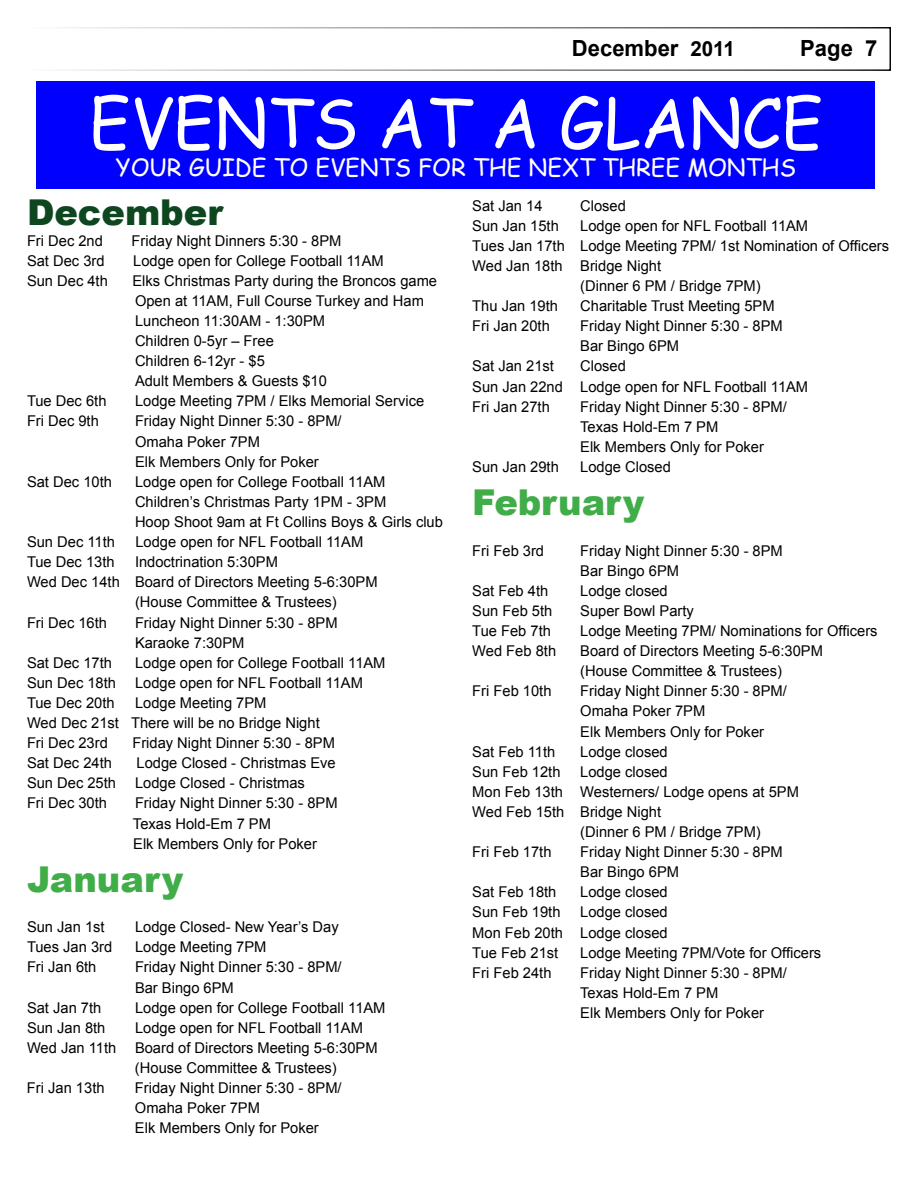
<style>
.page{position:relative;width:918px;height:1188px;background:#fff}
.page>*{position:absolute;margin:0;border:0;box-sizing:border-box;transform-origin:0 0}
.t1{font:67.5px "Comic Sans MS";color:#fff}
.t2{font:900 35.7px "Arial";color:#41ad49}
.t3{font:900 35.7px "Arial";color:#0e4620}
.t4{font:23.7px "Comic Sans MS";color:#fff}
.t5{font:700 22.35px "Arial";color:#000}
.t6{font:14.85px/20.1px "Arial";color:#000}
.s1{font-size:20.85px}
</style>
<div class="page">
<div style="left:27px;top:27px;width:864px;height:44px;border:2px solid #fff"></div>
<div style="left:37px;top:81px;width:838px;height:108px;background:#00f"></div>
<h3 class="t5" style="left:572px;top:34px;width:165px">December <span class="s1">2011</span></h3>
<h3 class="t5" style="left:800px;top:34px;width:79px">Page 7</h3>
<h1 class="t1" style="left:89px;top:73px;width:735px">EVENTS AT A GLANCE</h1>
<h3 class="t4" style="left:116px;top:150px;width:682px">YOUR GUIDE TO EVENTS FOR THE NEXT THREE MONTHS</h3>
<h2 class="t3" style="left:27px;top:187px;width:198px">December</h2>
<p class="t6" style="left:27px;top:230px;width:77px">Fri Dec 2nd</p>
<p class="t6" style="left:132px;top:230px;width:211px">Friday Night Dinners 5:30 - 8PM</p>
<p class="t6" style="left:27px;top:251px;width:79px">Sat Dec 3rd</p>
<p class="t6" style="left:133px;top:251px;width:252px">Lodge open for College Football 11AM</p>
<p class="t6" style="left:27px;top:271px;width:82px">Sun Dec 4th</p>
<p class="t6" style="left:132px;top:271px;width:306px">Elks Christmas Party during the Broncos game<br>Open at 11AM, Full Course Turkey and Ham<br>Luncheon 11:30AM - 1:30PM<br>Children 0-5yr – Free<br>Children 6-12yr - $5<br>Adult Members &amp; Guests $10</p>
<p class="t6" style="left:27px;top:391px;width:81px">Tue Dec 6th</p>
<p class="t6" style="left:135px;top:391px;width:291px">Lodge Meeting 7PM / Elks Memorial Service</p>
<p class="t6" style="left:27px;top:411px;width:73px">Fri Dec 9th</p>
<p class="t6" style="left:135px;top:411px;width:208px">Friday Night Dinner 5:30 - 8PM/<br>Omaha Poker 7PM<br>Elk Members Only for Poker</p>
<p class="t6" style="left:27px;top:472px;width:86px">Sat Dec 10th</p>
<p class="t6" style="left:135px;top:472px;width:310px">Lodge open for College Football 11AM<br>Children’s Christmas Party 1PM - 3PM<br>Hoop Shoot 9am at Ft Collins Boys &amp; Girls club</p>
<p class="t6" style="left:27px;top:532px;width:89px">Sun Dec 11th</p>
<p class="t6" style="left:135px;top:532px;width:229px">Lodge open for NFL Football 11AM</p>
<p class="t6" style="left:27px;top:552px;width:89px">Tue Dec 13th</p>
<p class="t6" style="left:135px;top:552px;width:144px">Indoctrination 5:30PM</p>
<p class="t6" style="left:27px;top:572px;width:352px">Wed Dec 14th Board of Directors Meeting 5-6:30PM</p>
<p class="t6" style="left:135px;top:592px;width:203px">(House Committee &amp; Trustees)</p>
<p class="t6" style="left:27px;top:612px;width:82px">Fri Dec 16th</p>
<p class="t6" style="left:135px;top:612px;width:204px">Friday Night Dinner 5:30 - 8PM<br>Karaoke 7:30PM</p>
<p class="t6" style="left:27px;top:653px;width:86px">Sat Dec 17th</p>
<p class="t6" style="left:135px;top:653px;width:252px">Lodge open for College Football 11AM</p>
<p class="t6" style="left:27px;top:673px;width:91px">Sun Dec 18th</p>
<p class="t6" style="left:135px;top:673px;width:229px">Lodge open for NFL Football 11AM</p>
<p class="t6" style="left:27px;top:693px;width:89px">Tue Dec 20th</p>
<p class="t6" style="left:27px;top:693px;width:294px;text-indent:108px">Lodge Meeting 7PM<br>Wed Dec 21st There will be no Bridge Night<br>Fri Dec 23rd</p>
<p class="t6" style="left:132px;top:733px;width:204px">Friday Night Dinner 5:30 - 8PM</p>
<p class="t6" style="left:27px;top:753px;width:86px">Sat Dec 24th</p>
<p class="t6" style="left:137px;top:753px;width:201px">Lodge Closed - Christmas Eve</p>
<p class="t6" style="left:27px;top:773px;width:91px">Sun Dec 25th</p>
<p class="t6" style="left:135px;top:773px;width:171px">Lodge Closed - Christmas</p>
<p class="t6" style="left:27px;top:793px;width:82px">Fri Dec 30th</p>
<p class="t6" style="left:133px;top:793px;width:206px">Friday Night Dinner 5:30 - 8PM<br>Texas Hold-Em 7 PM<br>Elk Members Only for Poker</p>
<h2 class="t2" style="left:27px;top:853px;width:158px">January</h2>
<p class="t6" style="left:27px;top:917px;width:79px">Sun Jan 1st</p>
<p class="t6" style="left:135px;top:917px;width:205px">Lodge Closed- New Year’s Day</p>
<p class="t6" style="left:27px;top:937px;width:87px">Tues Jan 3rd</p>
<p class="t6" style="left:135px;top:937px;width:133px">Lodge Meeting 7PM</p>
<p class="t6" style="left:27px;top:957px;width:71px">Fri Jan 6th</p>
<p class="t6" style="left:135px;top:957px;width:208px">Friday Night Dinner 5:30 - 8PM/<br>Bar Bingo 6PM</p>
<p class="t6" style="left:27px;top:998px;width:76px">Sat Jan 7th</p>
<p class="t6" style="left:135px;top:998px;width:252px">Lodge open for College Football 11AM</p>
<p class="t6" style="left:27px;top:1018px;width:80px">Sun Jan 8th</p>
<p class="t6" style="left:135px;top:1018px;width:229px">Lodge open for NFL Football 11AM</p>
<p class="t6" style="left:27px;top:1038px;width:91px">Wed Jan 11th</p>
<p class="t6" style="left:135px;top:1038px;width:244px">Board of Directors Meeting 5-6:30PM (House Committee &amp; Trustees)</p>
<p class="t6" style="left:27px;top:1078px;width:79px">Fri Jan 13th</p>
<p class="t6" style="left:135px;top:1078px;width:208px">Friday Night Dinner 5:30 - 8PM/<br>Omaha Poker 7PM<br>Elk Members Only for Poker</p>
<p class="t6" style="left:472px;top:196px;width:72px">Sat Jan 14</p>
<p class="t6" style="left:580px;top:196px;width:47px">Closed</p>
<p class="t6" style="left:472px;top:216px;width:88px">Sun Jan 15th</p>
<p class="t6" style="left:580px;top:216px;width:229px">Lodge open for NFL Football 11AM</p>
<p class="t6" style="left:472px;top:236px;width:418px">Tues Jan 17th Lodge Meeting 7PM/ 1st Nomination of Officers</p>
<p class="t6" style="left:472px;top:256px;width:190px">Wed Jan 18th Bridge Night</p>
<p class="t6" style="left:580px;top:276px;width:182px">(Dinner 6 PM / Bridge 7PM)</p>
<p class="t6" style="left:472px;top:296px;width:87px">Thu Jan 19th</p>
<p class="t6" style="left:580px;top:296px;width:196px">Charitable Trust Meeting 5PM</p>
<p class="t6" style="left:472px;top:316px;width:79px">Fri Jan 20th</p>
<p class="t6" style="left:580px;top:316px;width:204px">Friday Night Dinner 5:30 - 8PM<br>Bar Bingo 6PM</p>
<p class="t6" style="left:472px;top:356px;width:83px">Sat Jan 21st</p>
<p class="t6" style="left:472px;top:356px;width:337px;text-indent:108px">Closed<br>Sun Jan 22nd Lodge open for NFL Football 11AM<br>Fri Jan 27th</p>
<p class="t6" style="left:580px;top:397px;width:208px">Friday Night Dinner 5:30 - 8PM/<br>Texas Hold-Em 7 PM<br>Elk Members Only for Poker</p>
<p class="t6" style="left:472px;top:457px;width:88px">Sun Jan 29th</p>
<p class="t6" style="left:580px;top:457px;width:92px">Lodge Closed</p>
<h2 class="t2" style="left:472px;top:477px;width:174px">February</h2>
<p class="t6" style="left:472px;top:540px;width:73px">Fri Feb 3rd</p>
<p class="t6" style="left:580px;top:540px;width:204px">Friday Night Dinner 5:30 - 8PM<br>Bar Bingo 6PM</p>
<p class="t6" style="left:472px;top:581px;width:77px">Sat Feb 4th</p>
<p class="t6" style="left:580px;top:581px;width:89px">Lodge closed</p>
<p class="t6" style="left:472px;top:601px;width:82px">Sun Feb 5th</p>
<p class="t6" style="left:580px;top:601px;width:115px">Super Bowl Party</p>
<p class="t6" style="left:472px;top:621px;width:80px">Tue Feb 7th</p>
<p class="t6" style="left:580px;top:621px;width:299px">Lodge Meeting 7PM/ Nominations for Officers</p>
<p class="t6" style="left:472px;top:641px;width:85px">Wed Feb 8th</p>
<p class="t6" style="left:580px;top:641px;width:244px">Board of Directors Meeting 5-6:30PM (House Committee &amp; Trustees)</p>
<p class="t6" style="left:472px;top:681px;width:81px">Fri Feb 10th</p>
<p class="t6" style="left:580px;top:681px;width:208px">Friday Night Dinner 5:30 - 8PM/<br>Omaha Poker 7PM<br>Elk Members Only for Poker</p>
<p class="t6" style="left:472px;top:742px;width:85px">Sat Feb 11th</p>
<p class="t6" style="left:580px;top:742px;width:89px">Lodge closed</p>
<p class="t6" style="left:472px;top:762px;width:90px">Sun Feb 12th</p>
<p class="t6" style="left:580px;top:762px;width:89px">Lodge closed</p>
<p class="t6" style="left:472px;top:782px;width:328px">Mon Feb 13th Westerners/ Lodge opens at 5PM</p>
<p class="t6" style="left:472px;top:802px;width:190px">Wed Feb 15th Bridge Night</p>
<p class="t6" style="left:580px;top:822px;width:182px">(Dinner 6 PM / Bridge 7PM)</p>
<p class="t6" style="left:472px;top:842px;width:81px">Fri Feb 17th</p>
<p class="t6" style="left:580px;top:842px;width:204px">Friday Night Dinner 5:30 - 8PM<br>Bar Bingo 6PM</p>
<p class="t6" style="left:472px;top:882px;width:86px">Sat Feb 18th</p>
<p class="t6" style="left:580px;top:882px;width:89px">Lodge closed</p>
<p class="t6" style="left:472px;top:902px;width:90px">Sun Feb 19th</p>
<p class="t6" style="left:472px;top:902px;width:197px;text-align:justify;text-indent:108px">Lodge closed Mon Feb 20th Lodge closed Tue Feb 21st</p>
<p class="t6" style="left:580px;top:943px;width:243px">Lodge Meeting 7PM/Vote for Officers</p>
<p class="t6" style="left:472px;top:963px;width:81px">Fri Feb 24th</p>
<p class="t6" style="left:580px;top:963px;width:208px">Friday Night Dinner 5:30 - 8PM/<br>Texas Hold-Em 7 PM<br>Elk Members Only for Poker</p>
</div>
